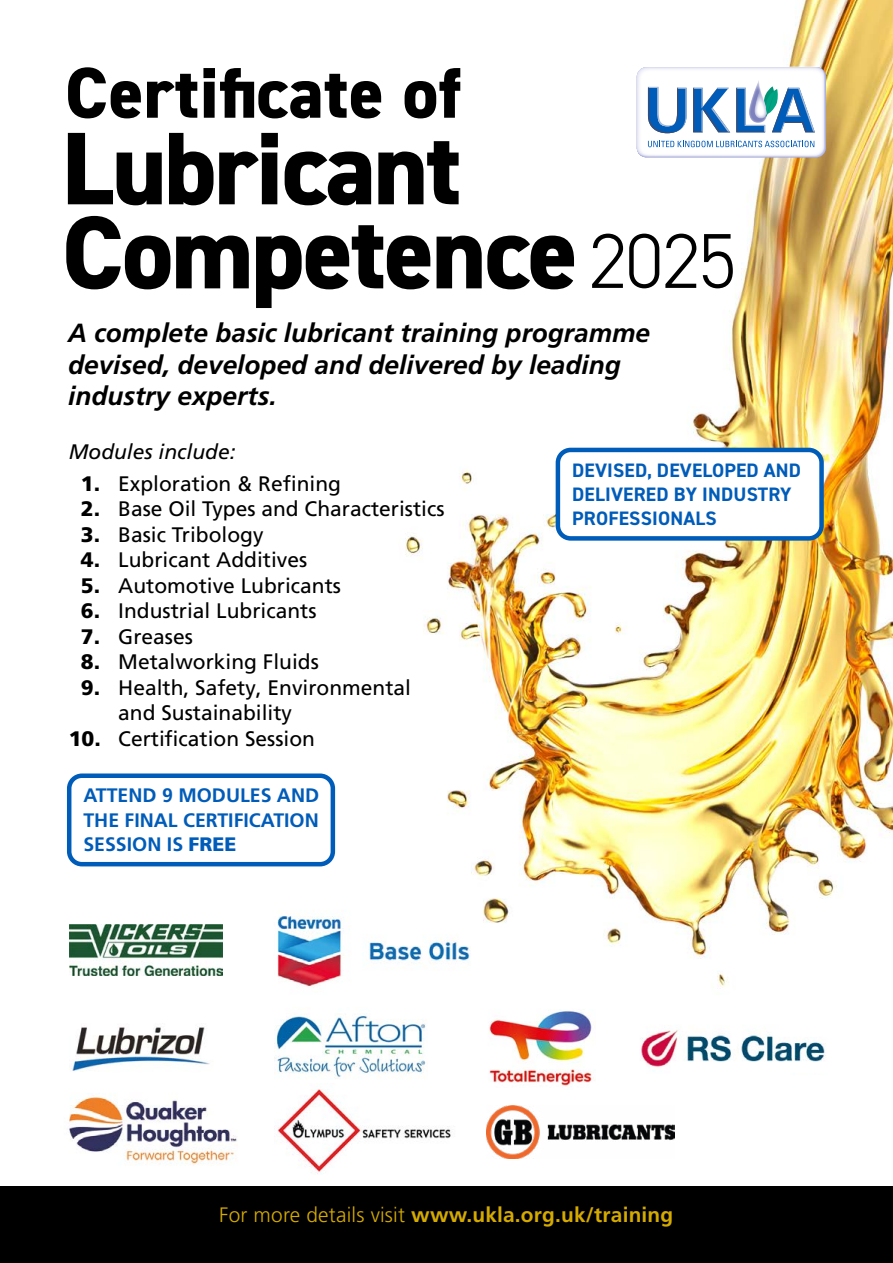
<style>
.page{position:relative;width:893px;height:1263px;background:#fff}
.page>*{position:absolute;margin:0;border:0;box-sizing:border-box;transform-origin:0 0}
.t1{font:800 103.5px/84px "DIN2014";letter-spacing:-.02em;color:#000}
.t2{font:300 78px "DIN2014";color:#000}
.t3{font:800 72px "DIN2014";letter-spacing:.005em;color:#000}
.t4{font:italic 700 26.25px/31.5px "Frutiger LT Pro";color:#000}
.t5{font:21px/25.5px "Frutiger LT Pro";color:#000}
.t6{font:italic 21px "Frutiger LT Pro";color:#000}
.t7{font:700 20.85px "Frutiger LT Pro";letter-spacing:.01em;color:#d5aa00}
.t8{font:700 19.5px/24px "DIN2014";letter-spacing:.01em;color:#005cb9}
.t9{font:700 19.5px/24px "Frutiger LT Pro";color:#005cb9;text-align:justify}
.s1{font-weight:900}
.s2{font-weight:300}
</style>
<div class="page">
<img style="left:405px;top:0;width:488px;height:988px">
<div style="left:0;top:1186px;width:893px;height:77px;background:#000"></div>
<img style="left:69px;top:1093px;width:168px;height:72px">
<img style="left:641px;top:1030px;width:185px;height:41px">
<img style="left:277px;top:908px;width:197px;height:80px">
<div style="left:67px;top:773px;width:268px;height:93px;border:4px solid #005cb9;border-radius:13px"></div>
<div style="left:558px;top:450px;width:263px;height:88px;background:#fff;border-radius:13px"></div>
<div style="left:556px;top:448px;width:268px;height:93px;border:4px solid #005cb9;border-radius:13px"></div>
<img style="left:69px;top:1025px;width:144px;height:47px">
<img style="left:489px;top:1011px;width:106px;height:76px">
<img style="left:274px;top:1013px;width:152px;height:66px">
<svg style="left:637px;top:67px;width:189px;height:90px"></svg>
<div style="left:635px;top:66px;width:189px;height:90px;background:#fff;border-radius:10px"></div>
<svg style="left:648px;top:87px;width:39px;height:46px"></svg>
<svg style="left:693px;top:88px;width:37px;height:44px"></svg>
<svg style="left:648px;top:141px;width:166px;height:6px"></svg>
<svg style="left:736px;top:80px;width:79px;height:52px"></svg>
<img style="left:69px;top:925px;width:154px;height:50px">
<img style="left:276px;top:1089px;width:175px;height:85px">
<img style="left:487px;top:1106px;width:187px;height:53px">
<h3 class="t3" style="left:65px;top:45px;width:398px">Certificate of</h3>
<h1 class="t1" style="left:62px;top:127px;width:517px">Lubricant<br>Competence</h1>
<h2 class="t2" style="left:588px;top:214px;width:150px">2025</h2>
<p class="t4" style="left:68px;top:317px;width:583px">A complete basic lubricant training programme devised, developed and delivered by leading industry experts.</p>
<p class="t6" style="left:69px;top:439px;width:168px">Modules include:</p>
<p class="t5" style="left:81px;top:471px;width:262px"><span class="s1">1.</span> Exploration &amp; Refining</p>
<p class="t5" style="left:81px;top:496px;width:365px"><span class="s1">2.</span> Base Oil Types and Characteristics</p>
<p class="t5" style="left:81px;top:522px;width:184px"><span class="s1">3.</span> Basic Tribology</p>
<p class="t5" style="left:81px;top:547px;width:228px"><span class="s1">4.</span> Lubricant Additives</p>
<p class="t5" style="left:81px;top:573px;width:262px"><span class="s1">5.</span> Automotive Lubricants</p>
<p class="t5" style="left:81px;top:598px;width:237px"><span class="s1">6.</span> Industrial Lubricants</p>
<p class="t5" style="left:81px;top:624px;width:113px"><span class="s1">7.</span> Greases</p>
<p class="t5" style="left:81px;top:649px;width:239px"><span class="s1">8.</span> Metalworking Fluids</p>
<p class="t5" style="left:118px;top:675px;width:294px;text-indent:-37px"><span class="s1">9.</span> Health, Safety, Environmental and Sustainability</p>
<p class="t5" style="left:69px;top:726px;width:248px"><span class="s1">10.</span> Certification Session</p>
<p class="t9" style="left:83px;top:784px;width:237px">ATTEND 9 MODULES AND THE FINAL CERTIFICATION SESSION IS <span class="s1">FREE</span></p>
<p class="t8" style="left:572px;top:458px;width:230px">DEVISED, DEVELOPED AND<br>DELIVERED BY INDUSTRY<br>PROFESSIONALS</p>
<p class="t7" style="left:219px;top:1202px;width:456px"><span class="s2">For more details visit</span> www.ukla.org.uk/training</p>
</div>
